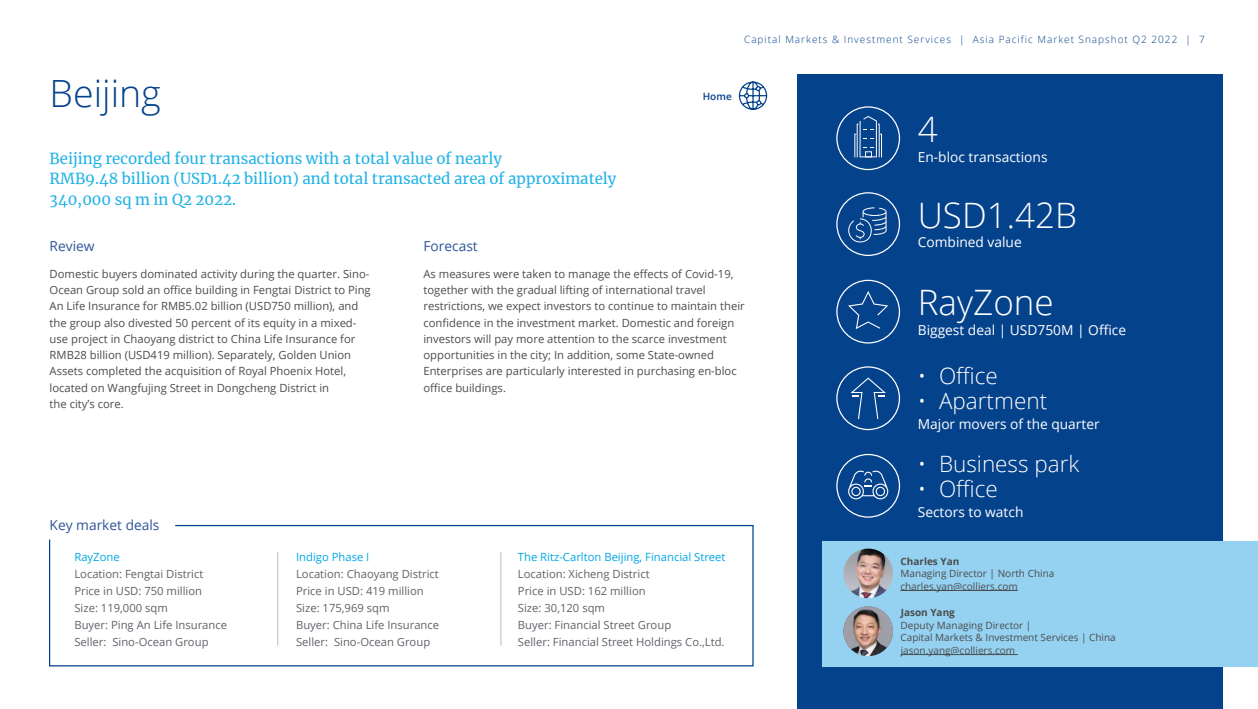
<style>
.page{position:relative;width:1258px;height:709px;background:#fff}
.page>*{position:absolute;margin:0;border:0;box-sizing:border-box;transform-origin:0 0}
.t1{font:300 37.5px "Open Sans";color:#05428c}
.t2{font:300 35px "Open Sans";color:#fff}
.t3{font:300 22.5px "Open Sans";color:#fff}
.t4{font:15px/20.6px "Merriweather";color:#21b2e7}
.t5{font:13.75px "Open Sans";color:#fff}
.t6{font:13.75px "Open Sans";color:#2f5498}
.t7{font:11.25px/16.2px "Open Sans";color:#4b4c4d}
.t8{font:11.25px/17px "Open Sans";color:#5f6369}
.t9{font:11.25px "Open Sans";color:#00a8e4}
.t10{font:10px/12.5px "Open Sans";color:#4b4c4d}
.t11{font:300 10px "Open Sans";letter-spacing:.1em;color:#05428c}
.t12{font:700 10px "Open Sans";color:#4b4c4d}
.t13{font:600 10px "Open Sans";color:#05428c}
</style>
<div class="page">
<div style="left:797px;top:74px;width:425px;height:635px;background:#05428c"></div>
<svg style="left:738px;top:81px;width:30px;height:29px"></svg>
<div style="left:836px;top:366px;width:64px;height:64px;border:1px solid #fff;border-radius:50%"></div>
<svg style="left:850px;top:377px;width:36px;height:42px"></svg>
<div style="left:836px;top:106px;width:64px;height:64px;border:1px solid #fff;border-radius:50%"></div>
<svg style="left:854px;top:116px;width:28px;height:41px"></svg>
<div style="left:836px;top:192px;width:64px;height:64px;border:1px solid #fff;border-radius:50%"></div>
<svg style="left:848px;top:207px;width:38px;height:35px"></svg>
<div style="left:836px;top:454px;width:64px;height:63px;border:1px solid #fff;border-radius:50%"></div>
<svg style="left:848px;top:470px;width:40px;height:29px"></svg>
<div style="left:836px;top:280px;width:64px;height:63px;border:1px solid #fff;border-radius:50%"></div>
<svg style="left:848px;top:291px;width:40px;height:38px"></svg>
<svg style="left:49px;top:524px;width:705px;height:143px"></svg>
<hr style="left:277px;top:552px;width:1px;height:93px;background:#c8c9c9">
<hr style="left:500px;top:552px;width:1px;height:93px;background:#c8c9c9">
<div style="left:822px;top:540px;width:436px;height:126px;background:#95d2f2"></div>
<img style="left:843px;top:606px;width:50px;height:50px;border-radius:25px">
<hr style="left:901px;top:654px;width:117px;height:1px;background:#4b4c4d">
<img style="left:843px;top:548px;width:50px;height:50px;border-radius:25px">
<hr style="left:900px;top:590px;width:118px;height:1px;background:#4b4c4d">
<p class="t11" style="left:744px;top:33px;width:462px">Capital Markets &amp; Investment Services | Asia Pacific Market Snapshot Q2 2022 | 7</p>
<h1 class="t1" style="left:50px;top:67px;width:113px">Beijing</h1>
<p class="t13" style="left:703px;top:89px;width:30px">Home</p>
<h3 class="t4" style="left:50px;top:147px;width:568px">Beijing recorded four transactions with a total value of nearly<br>RMB9.48 billion (USD1.42 billion) and total transacted area of approximately<br>340,000 sq m in Q2 2022.</h3>
<p class="t6" style="left:50px;top:236px;width:46px">Review</p>
<p class="t7" style="left:50px;top:265px;width:323px">Domestic buyers dominated activity during the quarter. Sino-Ocean Group sold an office building in Fengtai District to Ping An Life Insurance for RMB5.02 billion (USD750 million), and the group also divested 50 percent of its equity in a mixed&shy;use project in Chaoyang district to China Life Insurance for RMB28 billion (USD419 million). Separately, Golden Union Assets completed the acquisition of Royal Phoenix Hotel, located on Wangfujing Street in Dongcheng District in<br>the city’s core.</p>
<p class="t6" style="left:423px;top:236px;width:56px">Forecast</p>
<p class="t7" style="left:423px;top:265px;width:323px">As measures were taken to manage the effects of Covid-19, together with the gradual lifting of international travel restrictions, we expect investors to continue to maintain their confidence in the investment market. Domestic and foreign investors will pay more attention to the scarce investment opportunities in the city; In addition, some State-owned Enterprises are particularly interested in purchasing en-bloc office buildings.</p>
<p class="t6" style="left:50px;top:515px;width:111px">Key market deals</p>
<p class="t9" style="left:74px;top:548px;width:47px">RayZone</p>
<p class="t8" style="left:74px;top:564px;width:154px">Location: Fengtai District<br>Price in USD: 750 million<br>Size: 119,000 sqm<br>Buyer: Ping An Life Insurance<br>Seller: Sino-Ocean Group</p>
<p class="t9" style="left:296px;top:548px;width:75px">Indigo Phase I</p>
<p class="t8" style="left:296px;top:564px;width:145px">Location: Chaoyang District<br>Price in USD: 419 million<br>Size: 175,969 sqm<br>Buyer: China Life Insurance<br>Seller: Sino-Ocean Group</p>
<p class="t9" style="left:518px;top:548px;width:209px">The Ritz-Carlton Beijing, Financial Street</p>
<p class="t8" style="left:518px;top:564px;width:208px">Location: Xicheng District<br>Price in USD: 162 million<br>Size: 30,120 sqm<br>Buyer: Financial Street Group<br>Seller: Financial Street Holdings Co.,Ltd.</p>
<h2 class="t2" style="left:918px;top:105px;width:21px">4</h2>
<p class="t5" style="left:918px;top:147px;width:131px">En-bloc transactions</p>
<h2 class="t2" style="left:918px;top:191px;width:161px">USD1.42B</h2>
<p class="t5" style="left:918px;top:233px;width:106px">Combined value</p>
<h2 class="t2" style="left:918px;top:278px;width:137px">RayZone</h2>
<p class="t5" style="left:918px;top:320px;width:210px">Biggest deal | USD750M | Office</p>
<h3 class="t3" style="left:918px;top:361px;width:82px">• Office</h3>
<h3 class="t3" style="left:918px;top:386px;width:131px">• Apartment</h3>
<p class="t5" style="left:918px;top:415px;width:183px">Major movers of the quarter</p>
<h3 class="t3" style="left:918px;top:448px;width:163px">• Business park</h3>
<h3 class="t3" style="left:918px;top:473px;width:82px">• Office</h3>
<p class="t5" style="left:918px;top:502px;width:107px">Sectors to watch</p>
<p class="t12" style="left:900px;top:554px;width:60px">Charles Yan</p>
<p class="t10" style="left:900px;top:567px;width:156px">Managing Director | North China charles.yan@colliers.com</p>
<p class="t12" style="left:901px;top:605px;width:56px">Jason Yang</p>
<p class="t10" style="left:900px;top:618px;width:217px">Deputy Managing Director |<br>Capital Markets &amp; Investment Services | China jason.yang@colliers.com</p>
</div>
